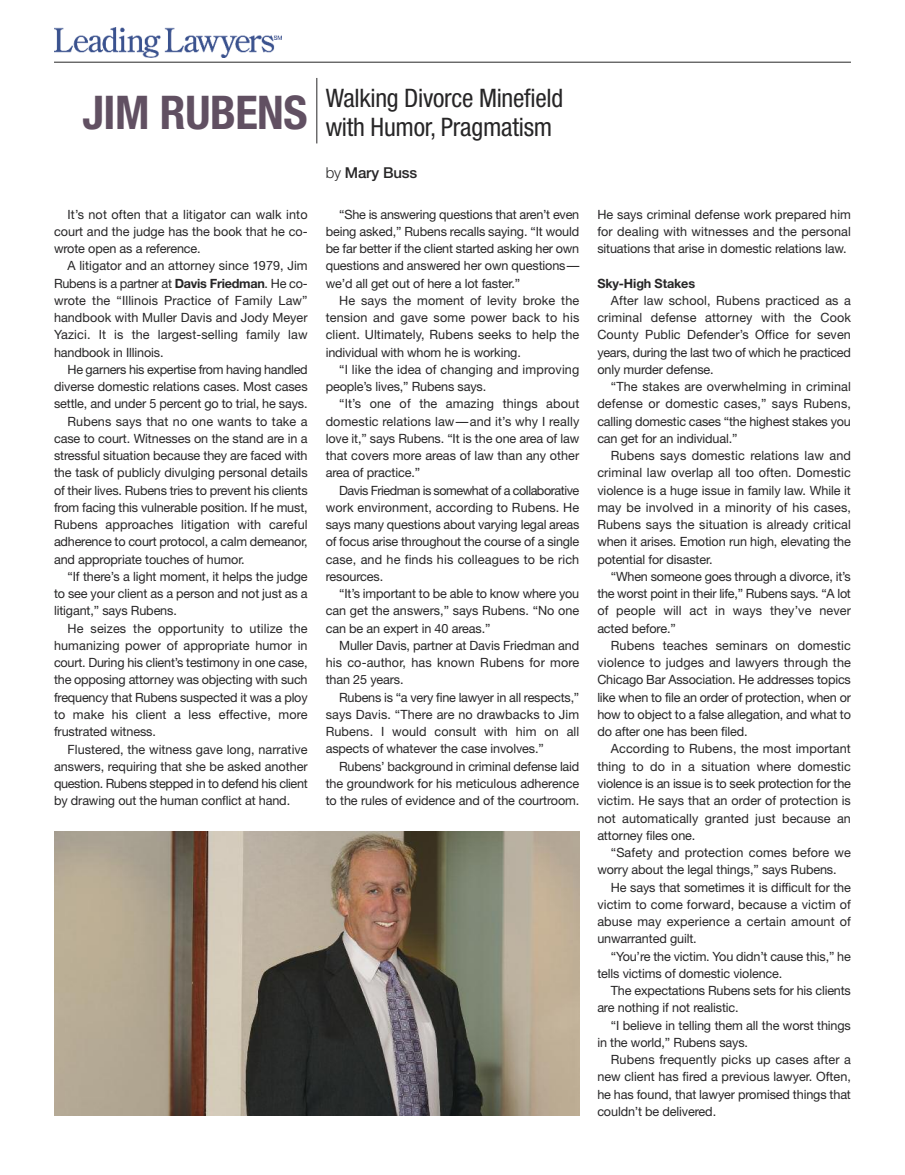
<style>
.page{position:relative;width:905px;height:1175px;background:#fff}
.page>*{position:absolute;margin:0;border:0;box-sizing:border-box;transform-origin:0 0}
.t1{font:700 condensed 46.5px "Helvetica Neue";letter-spacing:-.01em;color:#615062}
.t2{font:condensed 25.5px/28.5px "Helvetica Neue";letter-spacing:-.01em;color:#272627}
.t3{font:500 15px "Helvetica Neue";letter-spacing:-.01em;color:#272627}
.t4{font:12.75px/17.2px "Helvetica Neue";letter-spacing:-.01em;color:#272627;text-align:justify}
.t5{font:12.75px/17.2px "Helvetica Neue";letter-spacing:.01em;color:#272627}
.t6{font:12.75px "Helvetica Neue";letter-spacing:-.03em;color:#272627}
.t7{font:700 12.75px "Helvetica Neue";letter-spacing:-.01em;color:#272627}
.s1{font-weight:300}
.s2{font-weight:700}
</style>
<div class="page">
<hr style="left:316px;top:78px;width:1px;height:65px;background:#272627">
<img style="left:54px;top:831px;width:525px;height:284px">
<hr style="left:54px;top:62px;width:796px;height:1px;background:#272627">
<img style="left:54px;top:27px;width:228px;height:31px">
<h1 class="t1" style="left:83px;top:96px;width:226px">JIM RUBENS</h1>
<h2 class="t2" style="left:326px;top:86px;width:239px">Walking Divorce Minefield with Humor, Pragmatism</h2>
<p class="t3" style="left:326px;top:161px;width:93px"><span class="s1">by</span> Mary Buss</p>
<p class="t4" style="left:54px;top:207px;width:255px;text-indent:14px">It’s not often that a litigator can walk into court and the judge has the book that he co&shy;wrote open as a reference.</p>
<p class="t4" style="left:54px;top:258px;width:255px;text-indent:13px">A litigator and an attorney since 1979, Jim Rubens is a partner at <span class="s2">Davis Friedman</span>. He co&shy;wrote the “Illinois Practice of Family Law” handbook with Muller Davis and Jody Meyer Yazici. It is the largest-selling family law handbook in Illinois.</p>
<p class="t4" style="left:67px;top:362px;width:241px">He garners his expertise from having handled</p>
<p class="t4" style="left:54px;top:379px;width:255px">diverse domestic relations cases. Most cases</p>
<p class="t4" style="left:54px;top:396px;width:255px">settle, and under 5 percent go to trial, he says.</p>
<p class="t5" style="left:67px;top:414px;width:241px">Rubens says that no one wants to take a</p>
<p class="t4" style="left:54px;top:431px;width:255px">case to court. Witnesses on the stand are in a</p>
<p class="t4" style="left:54px;top:448px;width:255px">stressful situation because they are faced with</p>
<p class="t4" style="left:54px;top:465px;width:255px">the task of publicly divulging personal details</p>
<p class="t4" style="left:54px;top:483px;width:255px">of their lives. Rubens tries to prevent his clients</p>
<p class="t4" style="left:54px;top:500px;width:255px">from facing this vulnerable position. If he must,</p>
<p class="t5" style="left:54px;top:517px;width:255px">Rubens approaches litigation with careful</p>
<p class="t4" style="left:54px;top:534px;width:255px">adherence to court protocol, a calm demeanor,</p>
<p class="t4" style="left:54px;top:552px;width:192px">and appropriate touches of humor.</p>
<p class="t4" style="left:68px;top:569px;width:241px">“If there’s a light moment, it helps the judge</p>
<p class="t4" style="left:54px;top:586px;width:255px">to see your client as a person and not just as a</p>
<p class="t4" style="left:54px;top:603px;width:124px">litigant,” says Rubens.</p>
<p class="t5" style="left:68px;top:621px;width:241px">He seizes the opportunity to utilize the</p>
<p class="t5" style="left:54px;top:638px;width:255px">humanizing power of appropriate humor in</p>
<p class="t4" style="left:54px;top:655px;width:255px">court. During his client’s testimony in one case,</p>
<p class="t4" style="left:54px;top:672px;width:255px">the opposing attorney was objecting with such</p>
<p class="t4" style="left:54px;top:690px;width:255px">frequency that Rubens suspected it was a ploy</p>
<p class="t5" style="left:54px;top:707px;width:255px">to make his client a less effective, more</p>
<p class="t4" style="left:54px;top:724px;width:103px">frustrated witness.</p>
<p class="t4" style="left:68px;top:741px;width:241px">Flustered, the witness gave long, narrative</p>
<p class="t4" style="left:54px;top:759px;width:255px">answers, requiring that she be asked another</p>
<p class="t6" style="left:54px;top:779px;width:255px">question. Rubens stepped in to defend his client</p>
<p class="t4" style="left:54px;top:793px;width:238px">by drawing out the human conflict at hand.</p>
<p class="t4" style="left:326px;top:207px;width:255px;text-indent:14px">“She is answering questions that aren’t even being asked,” Rubens recalls saying. “It would be far better if the client started asking her own questions and answered her own questions— we’d all get out of here a lot faster.”</p>
<p class="t4" style="left:326px;top:293px;width:255px;text-indent:14px">He says the moment of levity broke the tension and gave some power back to his client. Ultimately, Rubens seeks to help the individual with whom he is working.</p>
<p class="t5" style="left:326px;top:362px;width:255px;text-indent:13px">“I like the idea of changing and improving people’s lives,” Rubens says.</p>
<p class="t4" style="left:326px;top:396px;width:255px;text-indent:14px">“It’s one of the amazing things about domestic relations law—and it’s why I really love it,” says Rubens. “It is the one area of law that covers more areas of law than any other area of practice.”</p>
<p class="t4" style="left:326px;top:483px;width:255px;text-indent:13px">Davis Friedman is somewhat of a collaborative work environment, according to Rubens. He says many questions about varying legal areas of focus arise throughout the course of a single case, and he finds his colleagues to be rich resources.</p>
<p class="t4" style="left:326px;top:586px;width:255px;text-indent:13px">“It’s important to be able to know where you can get the answers,” says Rubens. “No one can be an expert in 40 areas.”</p>
<p class="t4" style="left:326px;top:638px;width:255px;text-indent:13px">Muller Davis, partner at Davis Friedman and his co-author, has known Rubens for more than 25 years.</p>
<p class="t4" style="left:326px;top:690px;width:255px;text-indent:14px">Rubens is “a very fine lawyer in all respects,” says Davis. “There are no drawbacks to Jim Rubens. I would consult with him on all aspects of whatever the case involves.”</p>
<p class="t4" style="left:326px;top:759px;width:255px;text-indent:14px">Rubens’ background in criminal defense laid the groundwork for his meticulous adherence to the rules of evidence and of the courtroom.</p>
<p class="t4" style="left:597px;top:207px;width:255px">He says criminal defense work prepared him for dealing with witnesses and the personal situations that arise in domestic relations law.</p>
<p class="t7" style="left:597px;top:273px;width:99px">Sky-High Stakes</p>
<p class="t4" style="left:597px;top:293px;width:255px;text-indent:14px">After law school, Rubens practiced as a criminal defense attorney with the Cook County Public Defender’s Office for seven years, during the last two of which he practiced only murder defense.</p>
<p class="t4" style="left:597px;top:379px;width:255px;text-indent:14px">“The stakes are overwhelming in criminal defense or domestic cases,” says Rubens, calling domestic cases “the highest stakes you can get for an individual.”</p>
<p class="t4" style="left:597px;top:448px;width:255px;text-indent:14px">Rubens says domestic relations law and criminal law overlap all too often. Domestic violence is a huge issue in family law. While it may be involved in a minority of his cases, Rubens says the situation is already critical when it arises. Emotion run high, elevating the potential for disaster.</p>
<p class="t4" style="left:597px;top:569px;width:255px;text-indent:13px">“When someone goes through a divorce, it’s the worst point in their life,” Rubens says. “A lot of people will act in ways they’ve never acted before.”</p>
<p class="t4" style="left:597px;top:638px;width:255px;text-indent:14px">Rubens teaches seminars on domestic violence to judges and lawyers through the Chicago Bar Association. He addresses topics like when to file an order of protection, when or how to object to a false allegation, and what to do after one has been filed.</p>
<p class="t4" style="left:597px;top:741px;width:255px;text-indent:14px">According to Rubens, the most important thing to do in a situation where domestic violence is an issue is to seek protection for the victim. He says that an order of protection is not automatically granted just because an attorney files one.</p>
<p class="t4" style="left:597px;top:845px;width:255px;text-indent:14px">“Safety and protection comes before we worry about the legal things,” says Rubens.</p>
<p class="t4" style="left:597px;top:879px;width:255px;text-indent:13px">He says that sometimes it is difficult for the victim to come forward, because a victim of abuse may experience a certain amount of unwarranted guilt.</p>
<p class="t4" style="left:597px;top:948px;width:255px;text-indent:13px">“You’re the victim. You didn’t cause this,” he tells victims of domestic violence.</p>
<p class="t4" style="left:597px;top:983px;width:255px;text-indent:14px">The expectations Rubens sets for his clients are nothing if not realistic.</p>
<p class="t4" style="left:597px;top:1017px;width:255px;text-indent:13px">“I believe in telling them all the worst things in the world,” Rubens says.</p>
<p class="t4" style="left:597px;top:1052px;width:255px;text-indent:14px">Rubens frequently picks up cases after a new client has fired a previous lawyer. Often, he has found, that lawyer promised things that couldn’t be delivered.</p>
</div>
